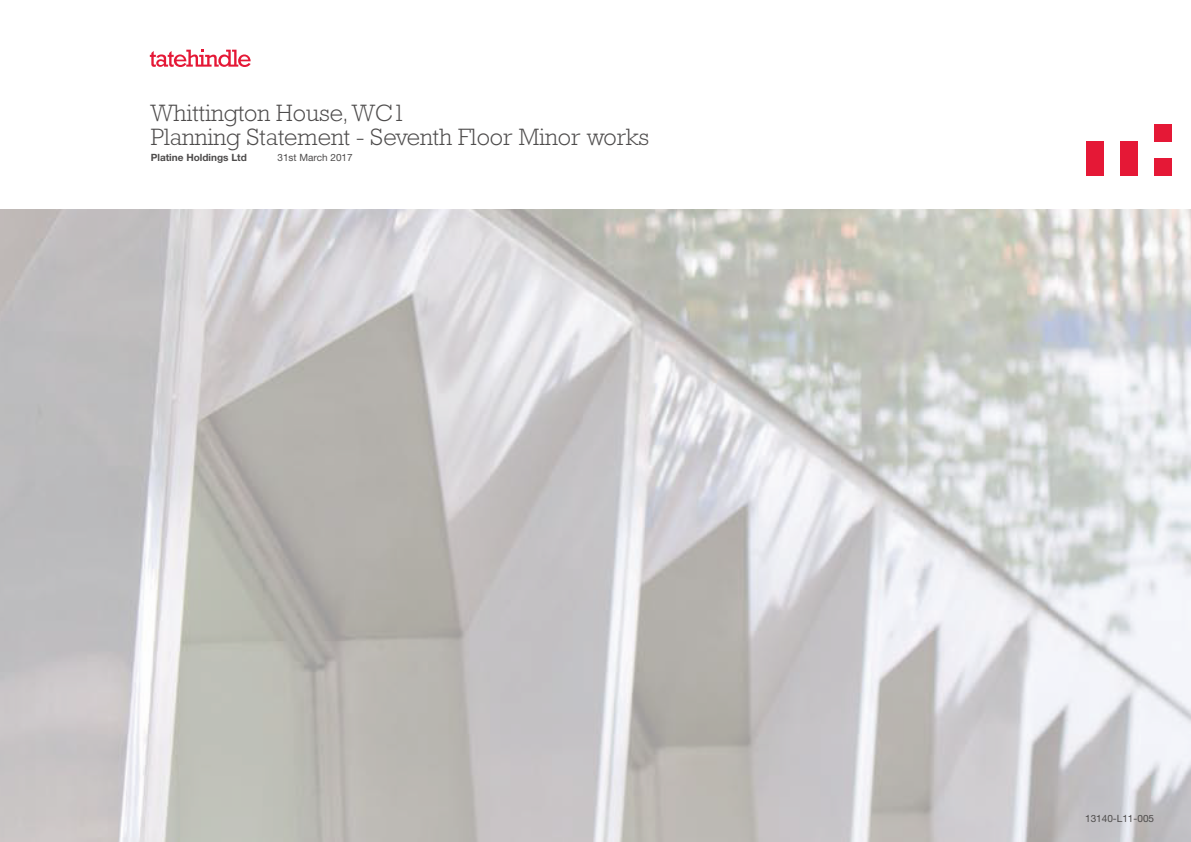
<style>
.page{position:relative;width:1191px;height:842px;background:#fff}
.page>*{position:absolute;margin:0;border:0;box-sizing:border-box;transform-origin:0 0}
.t1{font:300 24px/24px "Rockwell Std";color:#4d4b4b}
.t2{font:10px "Helvetica Neue LT Std";color:#4d4b4b}
.t3{font:700 10px "Helvetica Neue LT Std";color:#4d4b4b}
</style>
<div class="page">
<div style="left:1086px;top:141px;width:17px;height:34px;background:#e51836"></div>
<div style="left:1120px;top:141px;width:17px;height:34px;background:#e51836"></div>
<div style="left:1154px;top:158px;width:17px;height:17px;background:#e51836"></div>
<div style="left:1154px;top:124px;width:17px;height:17px;background:#e51836"></div>
<img style="left:0;top:210px;width:1191px;height:632px">
<svg style="left:150px;top:50px;width:101px;height:17px"></svg>
<p class="t1" style="left:151px;top:101px;width:500px">Whittington House, WC1<br>Planning Statement - Seventh Floor Minor works</p>
<p class="t3" style="left:151px;top:151px;width:98px">Platine Holdings Ltd</p>
<p class="t2" style="left:277px;top:152px;width:77px">31st March 2017</p>
<p class="t2" style="left:1085px;top:813px;width:70px">13140-L11-005</p>
</div>
